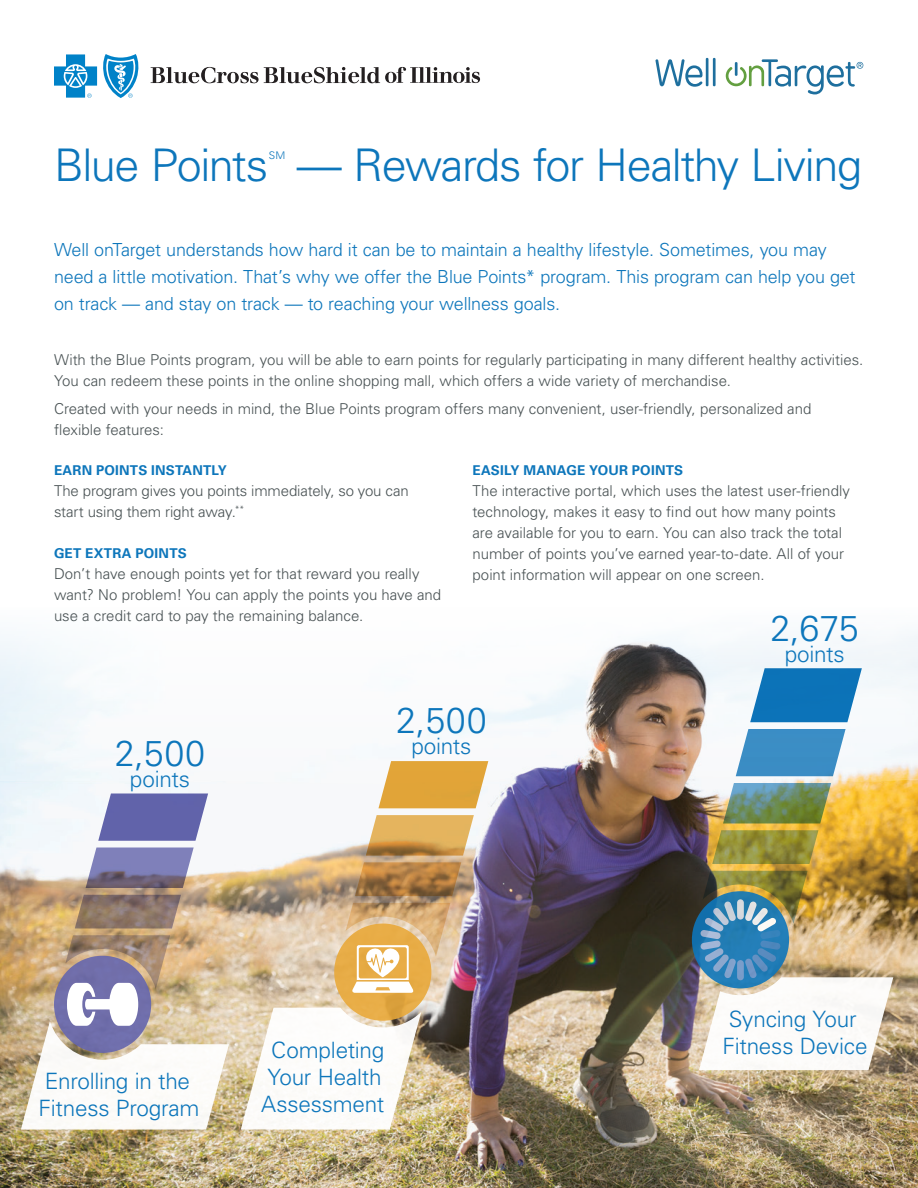
<style>
.page{position:relative;width:918px;height:1188px;background:#fff}
.page>*{position:absolute;margin:0;border:0;box-sizing:border-box;transform-origin:0 0}
.t1{font:300 45px "Univers LT Std";letter-spacing:-.03em;color:#0d76bb}
.t2{font:300 36px "Univers LT Std";letter-spacing:.01em;color:#0d76bb}
.t3{font:300 22.5px/27px "Univers LT Std";letter-spacing:-.01em;color:#0d76bb}
.t4{font:300 18px/27px "Univers LT Std";letter-spacing:-.01em;color:#0d76bb}
.t5{font:300 15px/21px "Univers LT Std";color:#485153}
.t6{font:700 13.5px "Univers LT Std";letter-spacing:.015em;color:#0d76bb}
.t7{font:300 10.5px "Univers LT Std";color:#0d76bb}
</style>
<div class="page">
<svg style="left:151px;top:67px;width:329px;height:16px"></svg>
<svg style="left:54px;top:54px;width:85px;height:44px"></svg>
<svg style="left:656px;top:59px;width:46px;height:28px"></svg>
<hr style="left:706px;top:58px;width:2px;height:28px;background:#1e6f9e">
<hr style="left:713px;top:58px;width:3px;height:28px;background:#1e6f9e">
<svg style="left:726px;top:59px;width:137px;height:35px"></svg>
<img style="left:0;top:633px;width:918px;height:555px">
<svg style="left:75px;top:895px;width:106px;height:33px;background:#8f786b"></svg>
<svg style="left:86px;top:848px;width:108px;height:40px;background:#837fa5"></svg>
<svg style="left:98px;top:794px;width:110px;height:47px;background:#7274b3"></svg>
<img style="left:696px;top:871px;width:197px;height:199px">
<svg style="left:712px;top:830px;width:106px;height:34px;background:#9a923a"></svg>
<svg style="left:723px;top:783px;width:108px;height:41px;background:#78936b"></svg>
<svg style="left:736px;top:729px;width:110px;height:47px;background:#5099ca"></svg>
<svg style="left:750px;top:668px;width:112px;height:54px;background:#2b84c1"></svg>
<svg style="left:21px;top:935px;width:214px;height:195px"></svg>
<svg style="left:334px;top:924px;width:97px;height:97px"></svg>
<svg style="left:339px;top:903px;width:111px;height:90px;background:#e5be83"></svg>
<svg style="left:355px;top:862px;width:106px;height:34px;background:#ac7c45"></svg>
<svg style="left:366px;top:815px;width:108px;height:41px;background:#d6aa62"></svg>
<svg style="left:378px;top:761px;width:110px;height:47px;background:#e3ae4f"></svg>
<svg style="left:241px;top:1008px;width:181px;height:122px"></svg>
<h1 class="t1" style="left:54px;top:138px;width:216px">Blue Points</h1>
<p class="t7" style="left:269px;top:149px;width:18px">SM</p>
<h1 class="t1" style="left:297px;top:138px;width:567px">— Rewards for Healthy Living</h1>
<p class="t4" style="left:54px;top:236px;width:803px">Well onTarget understands how hard it can be to maintain a healthy lifestyle. Sometimes, you may need a little motivation. That’s why we offer the Blue Points* program. This program can help you get on track — and stay on track — to reaching your wellness goals.</p>
<p class="t5" style="left:54px;top:349px;width:811px">With the Blue Points program, you will be able to earn points for regularly participating in many different healthy activities.<br>You can redeem these points in the online shopping mall, which offers a wide variety of merchandise.</p>
<p class="t5" style="left:54px;top:398px;width:759px">Created with your needs in mind, the Blue Points program offers many convenient, user-friendly, personalized and flexible features:</p>
<p class="t6" style="left:54px;top:462px;width:174px">EARN POINTS INSTANTLY</p>
<p class="t5" style="left:54px;top:480px;width:356px">The program gives you points immediately, so you can start using them right away.<sup>**</sup></p>
<p class="t6" style="left:54px;top:545px;width:134px">GET EXTRA POINTS</p>
<p class="t5" style="left:54px;top:563px;width:389px">Don’t have enough points yet for that reward you really want? No problem! You can apply the points you have and use a credit card to pay the remaining balance.</p>
<p class="t6" style="left:472px;top:462px;width:212px">EASILY MANAGE YOUR POINTS</p>
<p class="t5" style="left:472px;top:480px;width:379px">The interactive portal, which uses the latest user-friendly technology, makes it easy to find out how many points are available for you to earn. You can also track the total number of points you’ve earned year-to-date. All of your point information will appear on one screen.</p>
<h2 class="t2" style="left:771px;top:606px;width:90px">2,675</h2>
<h3 class="t3" style="left:785px;top:640px;width:62px">points</h3>
<h2 class="t2" style="left:115px;top:731px;width:92px">2,500</h2>
<h3 class="t3" style="left:130px;top:765px;width:62px">points</h3>
<h2 class="t2" style="left:396px;top:699px;width:92px">2,500</h2>
<h3 class="t3" style="left:411px;top:733px;width:62px">points</h3>
<h3 class="t3" style="left:39px;top:1068px;width:162px">Enrolling in the<br>Fitness Program</h3>
<h3 class="t3" style="left:261px;top:1037px;width:125px;text-align:center">Completing<br>Your Health<br>Assessment</h3>
<h3 class="t3" style="left:723px;top:1005px;width:147px">Syncing Your<br>Fitness Device</h3>
</div>
